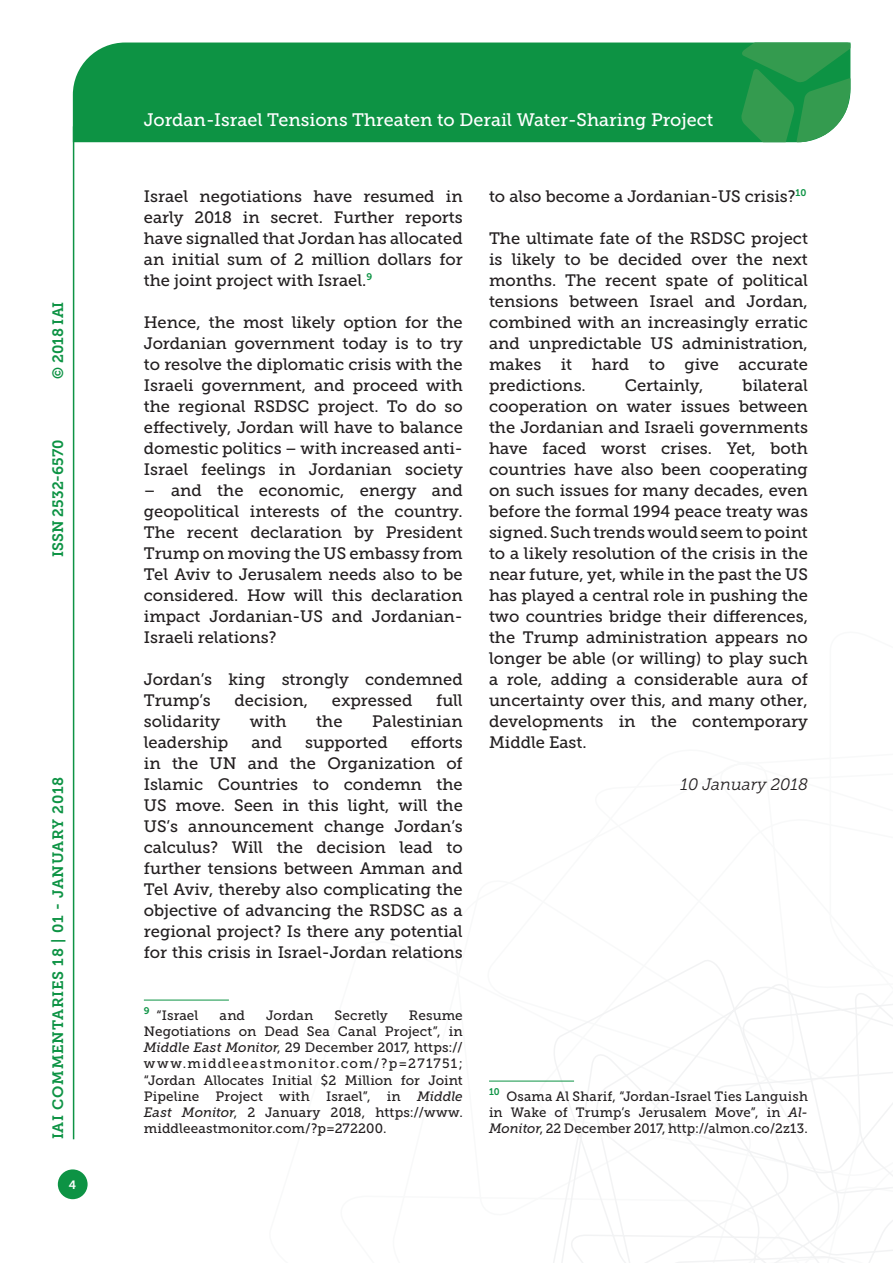
<style>
.page{position:relative;width:893px;height:1263px;background:#fff}
.page>*{position:absolute;margin:0;border:0;box-sizing:border-box;transform-origin:0 0}
.t1{font:18px "Museo Slab 500";color:#fff}
.t2{font:16.5px/21px "Museo Slab 500";color:#231f20;text-align:justify}
.t3{font:italic 16.5px "Museo Slab 300";color:#231f20}
.t4{font:15px "Museo Slab 700";letter-spacing:.045em;color:#0d9344}
.t5{font:15px "Museo Slab 700";color:#0d9344}
.t6{font:13.5px/16.2px "Museo Slab 500";letter-spacing:.005em;color:#231f20;text-align:justify}
.t7{font:12px "Museo Slab 700";color:#fff}
.s1{font-style:italic}
</style>
<div class="page">
<svg style="left:531px;top:960px;width:362px;height:303px"></svg>
<div style="left:73px;top:43px;width:668px;height:99px;background:#0d9344"></div>
<svg style="left:741px;top:43px;width:109px;height:99px;background:#339d54"></svg>
<div style="left:58px;top:1169px;width:30px;height:30px;background:#0d9344;border-radius:50%"></div>
<hr style="left:73px;top:126px;width:1px;height:1013px;background:#0d9344">
<hr style="left:489px;top:1081px;width:85px;height:1px;background:#0d9344">
<hr style="left:144px;top:1000px;width:85px;height:1px;background:#0d9344">
<p class="t4" style="left:50px;top:379px;width:79px;rotate:-90deg">© 2018 IAI</p>
<p class="t5" style="left:50px;top:557px;width:119px;rotate:-90deg">ISSN 2532-6570</p>
<p class="t4" style="left:50px;top:1139px;width:364px;rotate:-90deg">IAI COMMENTARIES 18 | 01 - JANUARY 2018</p>
<p class="t7" style="left:69px;top:1178px;width:9px">4</p>
<p class="t1" style="left:144px;top:110px;width:571px">Jordan-Israel Tensions Threaten to Derail Water-Sharing Project</p>
<p class="t2" style="left:144px;top:186px;width:320px">Israel negotiations have resumed in early 2018 in secret. Further reports have signalled that Jordan has allocated an initial sum of 2 million dollars for the joint project with Israel.<sup>9</sup></p>
<p class="t2" style="left:144px;top:312px;width:320px">Hence, the most likely option for the Jordanian government today is to try to resolve the diplomatic crisis with the Israeli government, and proceed with the regional RSDSC project. To do so effectively, Jordan will have to balance domestic politics – with increased anti-Israel feelings in Jordanian society</p>
<p class="t2" style="left:144px;top:480px;width:320px">– and the economic, energy and geopolitical interests of the country.<br>The recent declaration by President Trump on moving the US embassy from Tel Aviv to Jerusalem needs also to be considered. How will this declaration impact Jordanian-US and Jordanian-Israeli relations?</p>
<p class="t2" style="left:144px;top:669px;width:320px">Jordan’s king strongly condemned<br>Trump’s</p>
<p class="t2" style="left:235px;top:690px;width:75px">decision,</p>
<p class="t2" style="left:332px;top:690px;width:82px">expressed</p>
<p class="t2" style="left:436px;top:690px;width:28px">full</p>
<p class="t2" style="left:144px;top:711px;width:78px">solidarity</p>
<p class="t2" style="left:250px;top:711px;width:38px">with</p>
<p class="t2" style="left:316px;top:711px;width:28px">the</p>
<p class="t2" style="left:372px;top:711px;width:92px">Palestinian</p>
<p class="t2" style="left:144px;top:732px;width:86px">leadership</p>
<p class="t2" style="left:251px;top:732px;width:32px">and</p>
<p class="t2" style="left:305px;top:732px;width:84px">supported</p>
<p class="t2" style="left:144px;top:732px;width:320px;text-indent:267px">efforts in the UN and the Organization of Islamic Countries to condemn the US move. Seen in this light, will the US’s announcement change Jordan’s calculus? Will the decision lead to further tensions between Amman and Tel Aviv, thereby also complicating the objective of advancing the RSDSC as a regional project? Is there any potential for this crisis in Israel-Jordan relations</p>
<p class="t6" style="left:144px;top:1007px;width:56px"><sup>9</sup> “Israel</p>
<p class="t6" style="left:220px;top:1007px;width:27px">and</p>
<p class="t6" style="left:266px;top:1007px;width:49px">Jordan</p>
<p class="t6" style="left:335px;top:1007px;width:55px">Secretly</p>
<p class="t6" style="left:144px;top:1007px;width:320px;text-indent:265px">Resume Negotiations on Dead Sea Canal Project”, in <span class="s1">Middle East Monitor</span>, 29 December 2017, https:// www.middleeastmonitor.com/?p=271751; “Jordan Allocates Initial $2 Million for Joint Pipeline Project with Israel”, in <span class="s1">Middle East Monitor</span>, 2 January 2018, https://www. middleeastmonitor.com/?p=272200.</p>
<p class="t2" style="left:489px;top:186px;width:319px">to also become a Jordanian-US crisis?<sup>10</sup></p>
<p class="t2" style="left:489px;top:228px;width:320px">The ultimate fate of the RSDSC project is likely to be decided over the next months. The recent spate of political tensions between Israel and Jordan, combined with an increasingly erratic and unpredictable US administration, makes it hard to give accurate predictions.</p>
<p class="t2" style="left:625px;top:375px;width:80px">Certainly,</p>
<p class="t2" style="left:489px;top:375px;width:320px;text-indent:254px">bilateral cooperation on water issues between the Jordanian and Israeli governments have faced worst crises. Yet, both countries have also been cooperating on such issues for many decades, even before the formal 1994 peace treaty was signed. Such trends would seem to point to a likely resolution of the crisis in the near future, yet, while in the past the US has played a central role in pushing the two countries bridge their differences, the Trump administration appears no longer be able (or willing) to play such a role, adding a considerable aura of uncertainty over this, and many other, developments in the contemporary Middle East.</p>
<p class="t3" style="left:681px;top:775px;width:129px">10 January 2018</p>
<p class="t6" style="left:489px;top:1088px;width:320px"><sup>10</sup> Osama Al Sharif, “Jordan-Israel Ties Languish in Wake of Trump’s Jerusalem Move”, in <span class="s1">Al-Monitor</span>, 22 December 2017, http://almon.co/2z13.</p>
</div>
